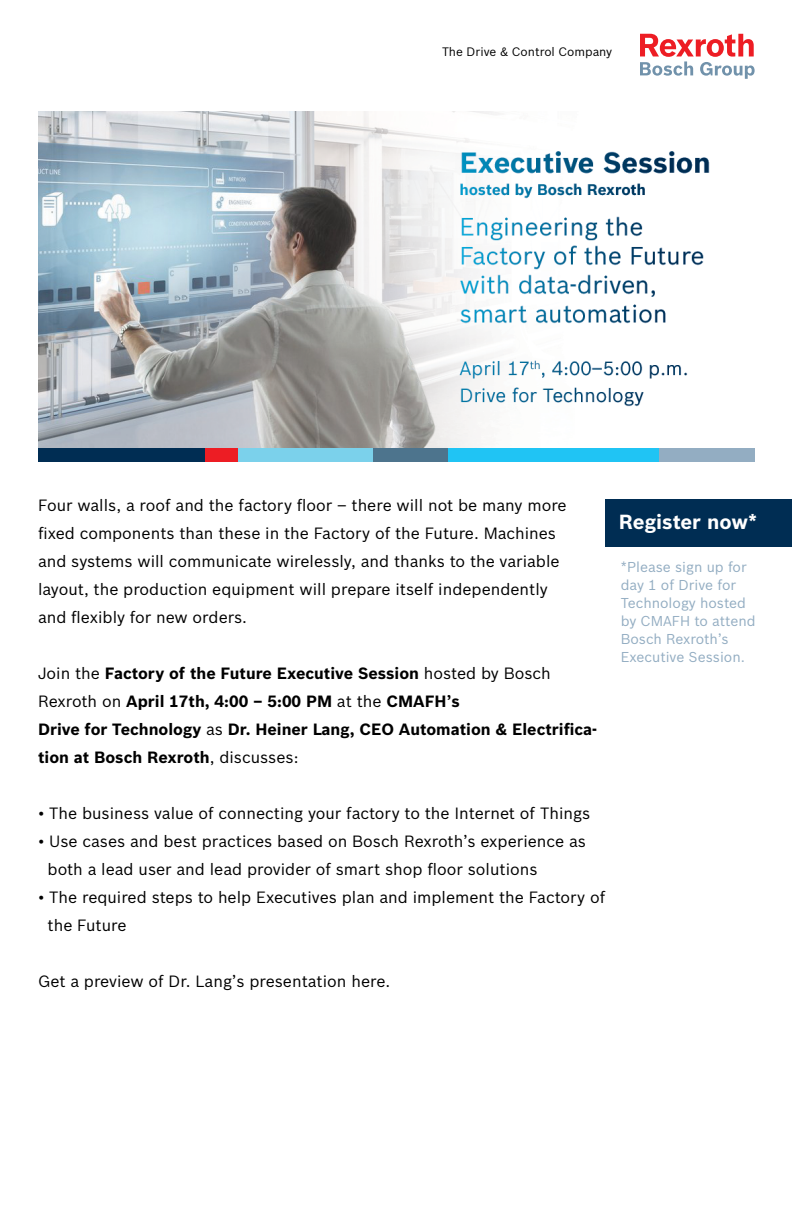
<style>
.page{position:relative;width:792px;height:1224px;background:#fff}
.page>*{position:absolute;margin:0;border:0;box-sizing:border-box;transform-origin:0 0}
.t1{font:700 20px "Bosch Sans";color:#fff}
.t2{font:16px/28px "Bosch Sans";color:#000}
.t3{font:700 16px/28px "Bosch Sans";color:#000}
.t4{font:14px/18px "Bosch Sans";color:#93adc2}
.t5{font:12px "Bosch Sans";color:#000}
.s1{font-weight:400}
</style>
<div class="page">
<img style="left:38px;top:112px;width:672px;height:336px">
<div style="left:38px;top:448px;width:168px;height:14px;background:#002d53"></div>
<div style="left:206px;top:448px;width:32px;height:14px;background:#ed1d24"></div>
<div style="left:238px;top:448px;width:135px;height:14px;background:#7bd1eb"></div>
<div style="left:373px;top:448px;width:75px;height:14px;background:#4d748d"></div>
<div style="left:448px;top:448px;width:211px;height:14px;background:#20c4f4"></div>
<div style="left:659px;top:448px;width:96px;height:14px;background:#93adc2"></div>
<div style="left:606px;top:499px;width:186px;height:48px;background:#002d53"></div>
<svg style="left:640px;top:34px;width:115px;height:45px"></svg>
<p class="t5" style="left:442px;top:43px;width:172px">The Drive &amp; Control Company</p>
<p class="t2" style="left:38px;top:490px;width:530px">Four walls, a roof and the factory floor – there will not be many more fixed components than these in the Factory of the Future. Machines and systems will communicate wirelessly, and thanks to the variable layout, the production equipment will prepare itself independently and flexibly for new orders.</p>
<p class="t3" style="left:38px;top:658px;width:561px"><span class="s1">Join the</span> Factory of the Future Executive Session <span class="s1">hosted by Bosch Rexroth on</span> April 17th, 4:00 – 5:00 PM <span class="s1">at the</span> CMAFH’s<br>Drive for Technology <span class="s1">as</span> Dr. Heiner Lang, CEO Automation &amp; Electrifica&shy;tion at Bosch Rexroth<span class="s1">, discusses:</span></p>
<p class="t1" style="left:619px;top:506px;width:140px">Register now*</p>
<p class="t4" style="left:621px;top:557px;width:136px">*Please sign up for day 1 of Drive for<br>Technology hosted by CMAFH to attend<br>Bosch Rexroth’s<br>Executive Session.</p>
<p class="t2" style="left:38px;top:798px;width:554px">• The business value of connecting your factory to the Internet of Things</p>
<p class="t2" style="left:48px;top:826px;width:540px;text-indent:-10px">• Use cases and best practices based on Bosch Rexroth’s experience as both a lead user and lead provider of smart shop floor solutions</p>
<p class="t2" style="left:48px;top:882px;width:559px;text-indent:-10px">• The required steps to help Executives plan and implement the Factory of the Future</p>
<p class="t2" style="left:38px;top:966px;width:354px">Get a preview of Dr. Lang’s presentation here.</p>
</div>
